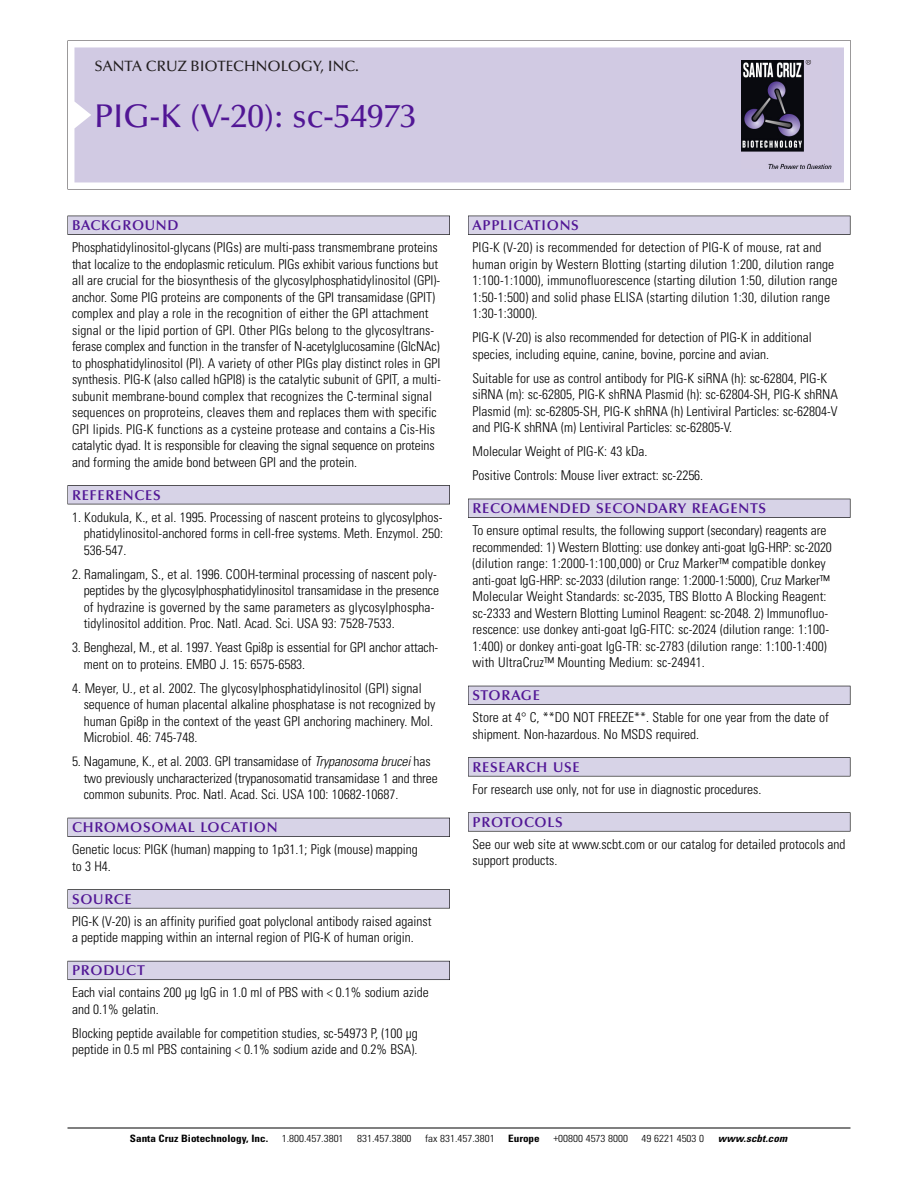
<style>
.page{position:relative;width:918px;height:1188px;background:#fff}
.page>*{position:absolute;margin:0;border:0;box-sizing:border-box;transform-origin:0 0}
.t1{font:500 33px "Optima";color:#511695}
.t2{font:500 15px "Optima";color:#231f20}
.t3{font:600 14.25px "Optima";letter-spacing:.05em;color:#511695}
.t4{font:300 condensed 13.5px/16.5px "Univers";color:#000}
.t5{font:300 condensed 10.2px "Univers";color:#000;scale:1.1 1}
.t6{font:700 condensed 10.2px "Univers";color:#000;scale:1.1 1}
.t7{font:italic 700 condensed 10.2px "Univers";letter-spacing:.005em;color:#000;scale:1.1 1}
.s1{font-style:italic}
</style>
<div class="page">
<svg style="left:68px;top:40px;width:783px;height:149px"></svg>
<div style="left:74px;top:47px;width:770px;height:135px;background:#d1cae3"></div>
<img style="left:741px;top:60px;width:90px;height:108px">
<div style="left:68px;top:216px;width:382px;height:19px;background:#525155"></div>
<div style="left:68px;top:216px;width:381px;height:18px;background:#d7d3e7"></div>
<div style="left:68px;top:485px;width:382px;height:19px;background:#525155"></div>
<div style="left:68px;top:486px;width:381px;height:18px;background:#d7d3e7"></div>
<div style="left:68px;top:818px;width:382px;height:19px;background:#525158"></div>
<div style="left:68px;top:818px;width:381px;height:18px;background:#d7d3e7"></div>
<div style="left:68px;top:889px;width:382px;height:19px;background:#575759"></div>
<div style="left:68px;top:890px;width:381px;height:18px;background:#d7d3e7"></div>
<div style="left:68px;top:961px;width:382px;height:19px;background:#5b5a62"></div>
<div style="left:68px;top:961px;width:381px;height:18px;background:#d7d3e7"></div>
<div style="left:468px;top:216px;width:382px;height:19px;background:#525155"></div>
<div style="left:468px;top:216px;width:382px;height:18px;background:#d7d3e7"></div>
<div style="left:468px;top:499px;width:382px;height:19px;background:#515055"></div>
<div style="left:468px;top:499px;width:382px;height:18px;background:#d7d3e7"></div>
<div style="left:468px;top:686px;width:382px;height:19px;background:#525158"></div>
<div style="left:468px;top:686px;width:382px;height:18px;background:#d7d3e7"></div>
<div style="left:468px;top:757px;width:382px;height:19px;background:#575759"></div>
<div style="left:468px;top:758px;width:382px;height:18px;background:#d7d3e7"></div>
<svg style="left:468px;top:812px;width:382px;height:20px"></svg>
<div style="left:468px;top:813px;width:382px;height:18px;background:#d7d3e7"></div>
<hr style="left:68px;top:1128px;width:782px;height:1px;background:#000">
<p class="t2" style="left:94px;top:61px;width:266px">SANTA CRUZ BIOTECHNOLOGY, INC.</p>
<h1 class="t1" style="left:94px;top:103px;width:324px">PIG-K (V-20): sc-54973</h1>
<p class="t3" style="left:72px;top:219px;width:108px">BACKGROUND</p>
<p class="t4" style="left:72px;top:240px;width:370px">Phosphatidylinositol-glycans (PIGs) are multi-pass transmembrane proteins that localize to the endoplasmic reticulum. PIGs exhibit various functions but all are crucial for the biosynthesis of the glycosylphosphatidylinositol (GPI)- anchor. Some PIG proteins are components of the GPI transamidase (GPIT) complex and play a role in the recognition of either the GPI attachment signal or the lipid portion of GPI. Other PIGs belong to the glycosyltrans&shy;ferase complex and function in the transfer of N-acetylglucosamine (GlcNAc) to phosphatidylinositol (PI). A variety of other PIGs play distinct roles in GPI synthesis. PIG-K (also called hGPI8) is the catalytic subunit of GPIT, a multi&shy;subunit membrane-bound complex that recognizes the C-terminal signal sequences on proproteins, cleaves them and replaces them with specific GPI lipids. PIG-K functions as a cysteine protease and contains a Cis-His catalytic dyad. It is responsible for cleaving the signal sequence on proteins and forming the amide bond between GPI and the protein.</p>
<p class="t3" style="left:72px;top:489px;width:90px">REFERENCES</p>
<p class="t4" style="left:84px;top:510px;width:361px;text-align:justify;text-indent:-12px">1. Kodukula, K., et al. 1995. Processing of nascent proteins to glycosylphos&shy;phatidylinositol-anchored forms in cell-free systems. Meth. Enzymol. 250:<br>536-547.</p>
<p class="t4" style="left:84px;top:567px;width:357px;text-indent:-12px">2. Ramalingam, S., et al. 1996. COOH-terminal processing of nascent poly&shy;peptides by the glycosylphosphatidylinositol transamidase in the presence of hydrazine is governed by the same parameters as glycosylphospha&shy;tidylinositol addition. Proc. Natl. Acad. Sci. USA 93: 7528-7533.</p>
<p class="t4" style="left:84px;top:640px;width:356px;text-indent:-12px">3. Benghezal, M., et al. 1997. Yeast Gpi8p is essential for GPI anchor attach&shy;ment on to proteins. EMBO J. 15: 6575-6583.</p>
<p class="t4" style="left:84px;top:681px;width:353px;text-indent:-12px">4. Meyer, U., et al. 2002. The glycosylphosphatidylinositol (GPI) signal sequence of human placental alkaline phosphatase is not recognized by human Gpi8p in the context of the yeast GPI anchoring machinery. Mol.<br>Microbiol. 46: 745-748.</p>
<p class="t4" style="left:84px;top:754px;width:356px;text-indent:-12px">5. Nagamune, K., et al. 2003. GPI transamidase of <span class="s1">Trypanosoma brucei</span> has two previously uncharacterized (trypanosomatid transamidase 1 and three common subunits. Proc. Natl. Acad. Sci. USA 100: 10682-10687.</p>
<p class="t3" style="left:72px;top:822px;width:207px">CHROMOSOMAL LOCATION</p>
<p class="t4" style="left:72px;top:842px;width:347px">Genetic locus: PIGK (human) mapping to 1p31.1; Pigk (mouse) mapping to 3 H4.</p>
<p class="t3" style="left:72px;top:893px;width:61px">SOURCE</p>
<p class="t4" style="left:72px;top:914px;width:361px">PIG-K (V-20) is an affinity purified goat polyclonal antibody raised against a peptide mapping within an internal region of PIG-K of human origin.</p>
<p class="t3" style="left:72px;top:965px;width:74px">PRODUCT</p>
<p class="t4" style="left:72px;top:985px;width:358px">Each vial contains 200 µg IgG in 1.0 ml of PBS with &lt; 0.1% sodium azide and 0.1% gelatin.</p>
<p class="t4" style="left:72px;top:1026px;width:347px">Blocking peptide available for competition studies, sc-54973 P, (100 µg peptide in 0.5 ml PBS containing &lt; 0.1% sodium azide and 0.2% BSA).</p>
<p class="t3" style="left:473px;top:219px;width:108px">APPLICATIONS</p>
<p class="t4" style="left:473px;top:240px;width:366px">PIG-K (V-20) is recommended for detection of PIG-K of mouse, rat and human origin by Western Blotting (starting dilution 1:200, dilution range 1:100-1:1000), immunofluorescence (starting dilution 1:50, dilution range 1:50-1:500) and solid phase ELISA (starting dilution 1:30, dilution range 1:30-1:3000).</p>
<p class="t4" style="left:473px;top:330px;width:341px">PIG-K (V-20) is also recommended for detection of PIG-K in additional species, including equine, canine, bovine, porcine and avian.</p>
<p class="t4" style="left:473px;top:371px;width:367px">Suitable for use as control antibody for PIG-K siRNA (h): sc-62804, PIG-K siRNA (m): sc-62805, PIG-K shRNA Plasmid (h): sc-62804-SH, PIG-K shRNA Plasmid (m): sc-62805-SH, PIG-K shRNA (h) Lentiviral Particles: sc-62804-V and PIG-K shRNA (m) Lentiviral Particles: sc-62805-V.</p>
<p class="t4" style="left:473px;top:440px;width:232px;line-height:24px">Molecular Weight of PIG-K: 43 kDa.<br>Positive Controls: Mouse liver extract: sc-2256.</p>
<p class="t3" style="left:473px;top:503px;width:295px">RECOMMENDED SECONDARY REAGENTS</p>
<p class="t4" style="left:473px;top:523px;width:361px">To ensure optimal results, the following support (secondary) reagents are recommended: 1) Western Blotting: use donkey anti-goat IgG-HRP: sc-2020 (dilution range: 1:2000-1:100,000) or Cruz Marker™ compatible donkey anti-goat IgG-HRP: sc-2033 (dilution range: 1:2000-1:5000), Cruz Marker™ Molecular Weight Standards: sc-2035, TBS Blotto A Blocking Reagent: sc-2333 and Western Blotting Luminol Reagent: sc-2048. 2) Immunofluo&shy;rescence: use donkey anti-goat IgG-FITC: sc-2024 (dilution range: 1:100- 1:400) or donkey anti-goat IgG-TR: sc-2783 (dilution range: 1:100-1:400) with UltraCruz™ Mounting Medium: sc-24941.</p>
<p class="t3" style="left:473px;top:690px;width:69px">STORAGE</p>
<p class="t4" style="left:473px;top:710px;width:358px">Store at 4° C, **DO NOT FREEZE**. Stable for one year from the date of shipment. Non-hazardous. No MSDS required.</p>
<p class="t3" style="left:473px;top:761px;width:109px">RESEARCH USE</p>
<p class="t4" style="left:473px;top:782px;width:290px">For research use only, not for use in diagnostic procedures.</p>
<p class="t3" style="left:473px;top:816px;width:92px">PROTOCOLS</p>
<p class="t4" style="left:473px;top:837px;width:375px">See our web site at www.scbt.com or our catalog for detailed protocols and support products.</p>
<p class="t6" style="left:130px;top:1135px;width:127px">Santa Cruz Biotechnology, Inc.</p>
<p class="t5" style="left:282px;top:1135px;width:58px">1.800.457.3801</p>
<p class="t5" style="left:357px;top:1135px;width:51px">831.457.3800</p>
<p class="t5" style="left:425px;top:1135px;width:65px">fax 831.457.3801</p>
<p class="t6" style="left:508px;top:1135px;width:30px">Europe</p>
<p class="t5" style="left:553px;top:1135px;width:69px">+00800 4573 8000</p>
<p class="t5" style="left:642px;top:1135px;width:58px">49 6221 4503 0</p>
<p class="t7" style="left:718px;top:1135px;width:64px">www.scbt.com</p>
</div>
